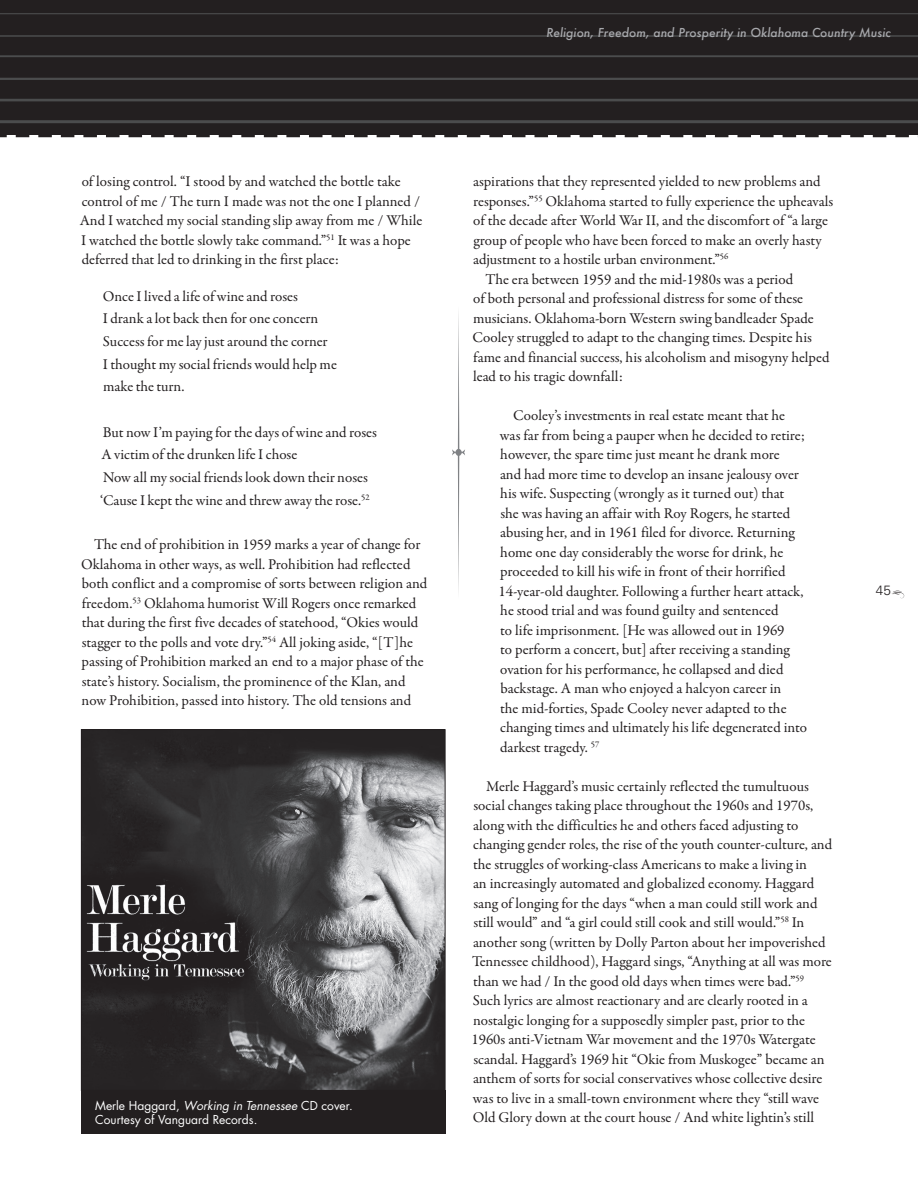
<style>
.page{position:relative;width:918px;height:1188px;background:#fff}
.page>*{position:absolute;margin:0;border:0;box-sizing:border-box;transform-origin:0 0}
.t1{font:15px/19.5px "Garamond Premr Pro";color:#231f20}
.t2{font:300 13.5px "Univers LT Std";color:#231f20}
.t3{font:12px/13.5px "Futura";color:#fff}
.t4{font:italic 500 12px "Futura";color:#a8a9ad}
.s1{font-style:italic}
</style>
<div class="page">
<div style="left:0;top:0;width:918px;height:135px;background:#231f20"></div>
<svg style="left:0;top:135px;width:918px;height:2px"></svg>
<hr style="left:0;top:13px;width:918px;height:1px;background:#4b4c4d">
<hr style="left:0;top:35px;width:918px;height:2px;background:#4b4c4d">
<hr style="left:0;top:55px;width:918px;height:2px;background:#4b4c4d">
<hr style="left:0;top:78px;width:918px;height:2px;background:#4b4c4d">
<hr style="left:0;top:99px;width:918px;height:2px;background:#4b4c4d">
<hr style="left:0;top:120px;width:918px;height:3px;background:#4b4c4d">
<svg style="left:892px;top:591px;width:12px;height:7px"></svg>
<img style="left:83px;top:731px;width:361px;height:358px">
<div style="left:81px;top:729px;width:365px;height:362px;border:1px solid #231f20"></div>
<div style="left:81px;top:1091px;width:365px;height:43px;background:#231f20"></div>
<svg style="left:452px;top:314px;width:13px;height:277px"></svg>
<p class="t4" style="left:546px;top:24px;width:346px">Religion, Freedom, and Prosperity in Oklahoma Country Music</p>
<p class="t1" style="left:80px;top:172px;width:344px">of losing control. “I stood by and watched the bottle take control of me / The turn I made was not the one I planned / And I watched my social standing slip away from me / While I watched the bottle slowly take command.”<sup>51</sup> It was a hope deferred that led to drinking in the first place:</p>
<p class="t1" style="left:103px;top:287px;width:197px">Once I lived a life of wine and roses</p>
<p class="t1" style="left:103px;top:309px;width:217px">I drank a lot back then for one concern</p>
<p class="t1" style="left:103px;top:332px;width:226px">Success for me lay just around the corner</p>
<p class="t1" style="left:103px;top:355px;width:236px">I thought my social friends would help me</p>
<p class="t1" style="left:103px;top:377px;width:83px">make the turn.</p>
<p class="t1" style="left:103px;top:423px;width:276px">But now I’m paying for the days of wine and roses</p>
<p class="t1" style="left:101px;top:445px;width:197px">A victim of the drunken life I chose</p>
<p class="t1" style="left:103px;top:468px;width:266px">Now all my social friends look down their noses</p>
<p class="t1" style="left:100px;top:491px;width:271px">‘Cause I kept the wine and threw away the rose.<sup>52</sup></p>
<p class="t1" style="left:81px;top:535px;width:348px;text-indent:13px">The end of prohibition in 1959 marks a year of change for Oklahoma in other ways, as well. Prohibition had reflected both conflict and a compromise of sorts between religion and freedom.<sup>53</sup> Oklahoma humorist Will Rogers once remarked that during the first five decades of statehood, “Okies would stagger to the polls and vote dry.”<sup>54</sup> All joking aside, “[T]he passing of Prohibition marked an end to a major phase of the state’s history. Socialism, the prominence of the Klan, and now Prohibition, passed into history. The old tensions and</p>
<p class="t3" style="left:95px;top:1099px;width:259px">Merle Haggard, <span class="s1">Working in Tennessee</span> CD cover.<br>Courtesy of Vanguard Records.</p>
<p class="t1" style="left:473px;top:172px;width:362px">aspirations that they represented yielded to new problems and responses.”<sup>55</sup> Oklahoma started to fully experience the upheavals of the decade after World War II, and the discomfort of “a large group of people who have been forced to make an overly hasty adjustment to a hostile urban environment.”<sup>56</sup></p>
<p class="t1" style="left:473px;top:269px;width:359px;text-indent:13px">The era between 1959 and the mid-1980s was a period<br>of both personal and professional distress for some of these musicians. Oklahoma-born Western swing bandleader Spade Cooley struggled to adapt to the changing times. Despite his fame and financial success, his alcoholism and misogyny helped lead to his tragic downfall:</p>
<p class="t1" style="left:498px;top:406px;width:310px;text-indent:15px">Cooley’s investments in real estate meant that he was far from being a pauper when he decided to retire; however, the spare time just meant he drank more<br>and had more time to develop an insane jealousy over his wife. Suspecting (wrongly as it turned out) that<br>she was having an affair with Roy Rogers, he started abusing her, and in 1961 filed for divorce. Returning home one day considerably the worse for drink, he proceeded to kill his wife in front of their horrified 14-year-old daughter. Following a further heart attack, he stood trial and was found guilty and sentenced<br>to life imprisonment. [He was allowed out in 1969<br>to perform a concert, but] after receiving a standing ovation for his performance, he collapsed and died backstage. A man who enjoyed a halcyon career in<br>the mid-forties, Spade Cooley never adapted to the changing times and ultimately his life degenerated into darkest tragedy. <sup>57</sup></p>
<p class="t1" style="left:471px;top:776px;width:362px;text-indent:15px">Merle Haggard’s music certainly reflected the tumultuous social changes taking place throughout the 1960s and 1970s, along with the difficulties he and others faced adjusting to changing gender roles, the rise of the youth counter-culture, and the struggles of working-class Americans to make a living in<br>an increasingly automated and globalized economy. Haggard sang of longing for the days “when a man could still work and still would” and “a girl could still cook and still would.”<sup>58</sup> In another song (written by Dolly Parton about her impoverished Tennessee childhood), Haggard sings, “Anything at all was more than we had / In the good old days when times were bad.”<sup>59<br></sup>Such lyrics are almost reactionary and are clearly rooted in a nostalgic longing for a supposedly simpler past, prior to the 1960s anti-Vietnam War movement and the 1970s Watergate scandal. Haggard’s 1969 hit “Okie from Muskogee” became an anthem of sorts for social conservatives whose collective desire was to live in a small-town environment where they “still wave Old Glory down at the court house / And white lightin’s still</p>
<p class="t2" style="left:876px;top:582px;width:17px">45</p>
</div>
